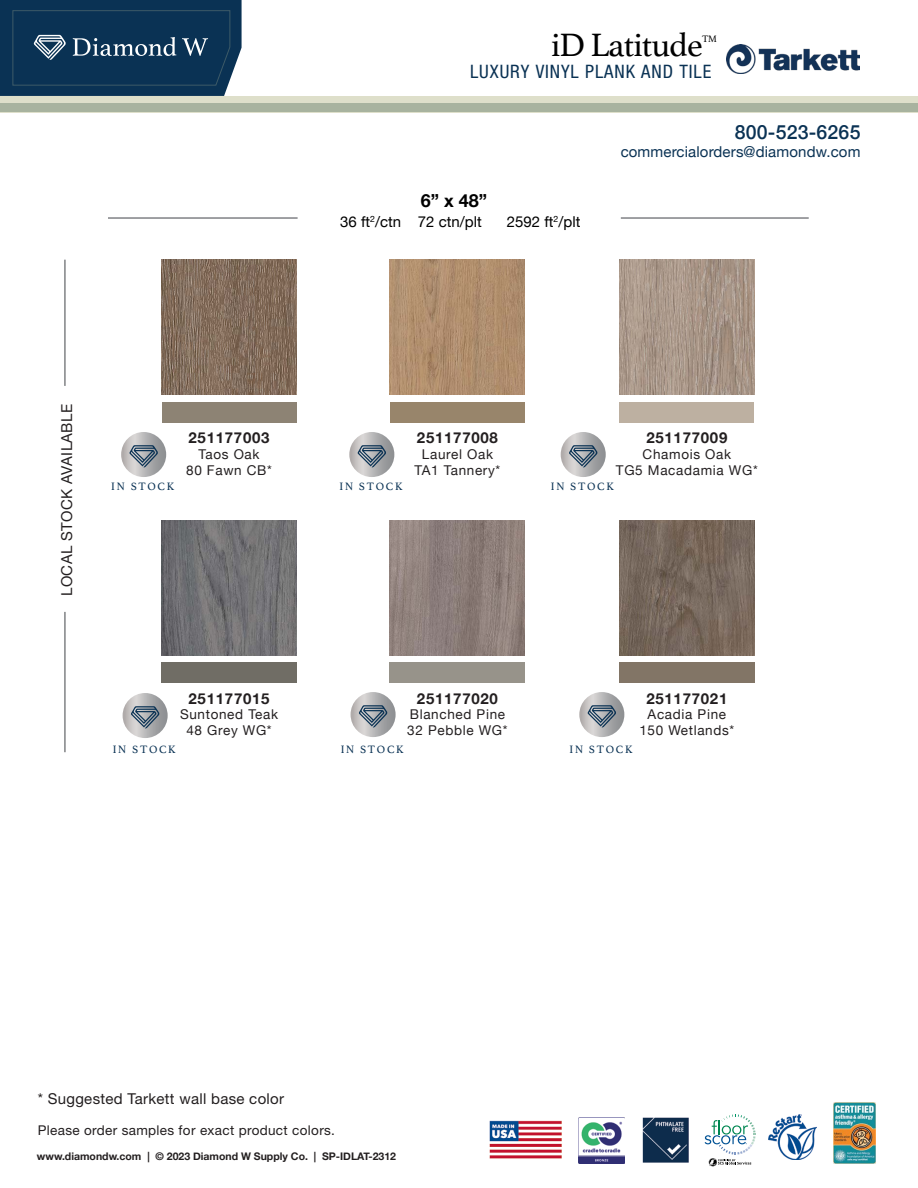
<style>
.page{position:relative;width:918px;height:1188px;background:#fff}
.page>*{position:absolute;margin:0;border:0;box-sizing:border-box;transform-origin:0 0}
.t1{font:33.9px "Athelas";letter-spacing:-.025em;color:#000}
.t2{font:500 19.5px "Helvetica Neue";letter-spacing:.01em;color:#0a3254}
.t3{font:condensed 18.6px "Helvetica Neue LT Std";letter-spacing:.05em;color:#0a3254}
.t4{font:700 18px "Helvetica Neue";color:#000}
.t5{font:700 15px "Helvetica Neue";letter-spacing:.05em;color:#231f20}
.t6{font:15px "Helvetica Neue LT Std";letter-spacing:.02em;color:#231f20}
.t7{font:15px "Helvetica Neue";letter-spacing:.01em;color:#0a3254}
.t8{font:15px "Helvetica Neue";color:#000}
.t9{font:15px "Helvetica Neue";letter-spacing:.025em;color:#231f20}
.t10{font:13.5px/15.8px "Helvetica Neue";letter-spacing:.05em;color:#231f20;text-align:center}
.t11{font:13.5px "Helvetica Neue LT Std";letter-spacing:.025em;color:#231f20}
.t12{font:11.25px "Athelas";letter-spacing:.15em;color:#0a3254}
.t13{font:700 10.5px "Helvetica Neue";color:#231f20}
.t14{font:9.75px "Athelas";color:#000}
</style>
<div class="page">
<svg style="left:0;top:96px;width:918px;height:16px;background:#bfc6b1"></svg>
<svg style="left:0;top:0;width:242px;height:96px;background:#193f5e"></svg>
<img style="left:727px;top:44px;width:133px;height:30px">
<img style="left:643px;top:1117px;width:45px;height:46px">
<div style="left:162px;top:662px;width:135px;height:21px;background:#706d65"></div>
<img style="left:162px;top:520px;width:135px;height:135px">
<div style="left:619px;top:662px;width:135px;height:21px;background:#827566"></div>
<img style="left:619px;top:520px;width:135px;height:135px">
<img style="left:769px;top:1115px;width:48px;height:45px">
<img style="left:578px;top:1117px;width:47px;height:47px">
<img style="left:489px;top:1120px;width:73px;height:39px">
<img style="left:833px;top:1103px;width:43px;height:60px">
<hr style="left:108px;top:217px;width:190px;height:2px;background:#808285">
<hr style="left:621px;top:217px;width:188px;height:2px;background:#808285">
<svg style="left:351px;top:692px;width:45px;height:45px"></svg>
<svg style="left:359px;top:705px;width:28px;height:23px"></svg>
<img style="left:390px;top:520px;width:135px;height:135px">
<img style="left:162px;top:260px;width:135px;height:135px">
<div style="left:162px;top:402px;width:135px;height:21px;background:#8d8374"></div>
<img style="left:619px;top:260px;width:135px;height:135px">
<div style="left:619px;top:402px;width:135px;height:21px;background:#bdb0a1"></div>
<img style="left:390px;top:260px;width:135px;height:135px">
<div style="left:390px;top:402px;width:135px;height:21px;background:#98856b"></div>
<svg style="left:121px;top:432px;width:45px;height:45px"></svg>
<svg style="left:129px;top:445px;width:29px;height:22px"></svg>
<svg style="left:349px;top:432px;width:45px;height:45px"></svg>
<svg style="left:358px;top:445px;width:28px;height:22px"></svg>
<svg style="left:561px;top:432px;width:45px;height:45px"></svg>
<svg style="left:569px;top:445px;width:28px;height:22px"></svg>
<svg style="left:123px;top:693px;width:45px;height:45px"></svg>
<svg style="left:131px;top:706px;width:28px;height:23px"></svg>
<svg style="left:579px;top:692px;width:45px;height:45px"></svg>
<svg style="left:588px;top:705px;width:28px;height:23px"></svg>
<hr style="left:64px;top:612px;width:2px;height:140px;background:#808285">
<hr style="left:64px;top:260px;width:2px;height:126px;background:#808285">
<svg style="left:705px;top:1114px;width:51px;height:52px"></svg>
<h1 class="t1" style="left:551px;top:18px;width:153px">iD Latitude</h1>
<p class="t14" style="left:702px;top:31px;width:16px">TM</p>
<h3 class="t3" style="left:470px;top:60px;width:243px">LUXURY VINYL PLANK AND TILE</h3>
<h3 class="t4" style="left:421px;top:187px;width:68px">6” x 48”</h3>
<p class="t8" style="left:340px;top:211px;width:143px">36 ft<sup>2</sup>/ctn 72 ctn/plt</p>
<p class="t8" style="left:507px;top:211px;width:75px">2592 ft<sup>2</sup>/plt</p>
<h2 class="t2" style="left:735px;top:117px;width:127px">800-523-6265</h2>
<p class="t7" style="left:621px;top:141px;width:241px">commercialorders@diamondw.com</p>
<p class="t9" style="left:56px;top:596px;width:193px;rotate:-90deg">LOCAL STOCK AVAILABLE</p>
<p class="t5" style="left:189px;top:426px;width:83px">251177003</p>
<p class="t10" style="left:186px;top:447px;width:87px">Taos Oak<br>80 Fawn CB*</p>
<p class="t5" style="left:417px;top:426px;width:83px">251177008</p>
<p class="t10" style="left:415px;top:447px;width:87px">Laurel Oak<br>TA1 Tannery*</p>
<p class="t5" style="left:646px;top:426px;width:83px">251177009</p>
<p class="t10" style="left:616px;top:447px;width:143px">Chamois Oak<br>TG5 Macadamia WG*</p>
<p class="t12" style="left:111px;top:478px;width:65px">IN STOCK</p>
<p class="t12" style="left:339px;top:478px;width:65px">IN STOCK</p>
<p class="t12" style="left:551px;top:478px;width:64px">IN STOCK</p>
<p class="t5" style="left:189px;top:687px;width:83px">251177015</p>
<p class="t10" style="left:180px;top:708px;width:100px">Suntoned Teak<br>48 Grey WG*</p>
<p class="t5" style="left:417px;top:687px;width:83px">251177020</p>
<p class="t10" style="left:407px;top:708px;width:102px;text-align:left">Blanched Pine<br>32 Pebble WG*</p>
<p class="t12" style="left:113px;top:740px;width:64px">IN STOCK</p>
<p class="t12" style="left:341px;top:740px;width:64px">IN STOCK</p>
<p class="t12" style="left:569px;top:740px;width:64px">IN STOCK</p>
<p class="t5" style="left:646px;top:687px;width:83px">251177021</p>
<p class="t10" style="left:639px;top:708px;width:96px">Acadia Pine<br>150 Wetlands*</p>
<p class="t6" style="left:38px;top:1090px;width:248px">* Suggested Tarkett wall base color</p>
<p class="t11" style="left:38px;top:1122px;width:299px">Please order samples for exact product colors.</p>
<p class="t13" style="left:37px;top:1148px;width:361px">www.diamondw.com | © 2023 Diamond W Supply Co. | SP-IDLAT-2312</p>
</div>
